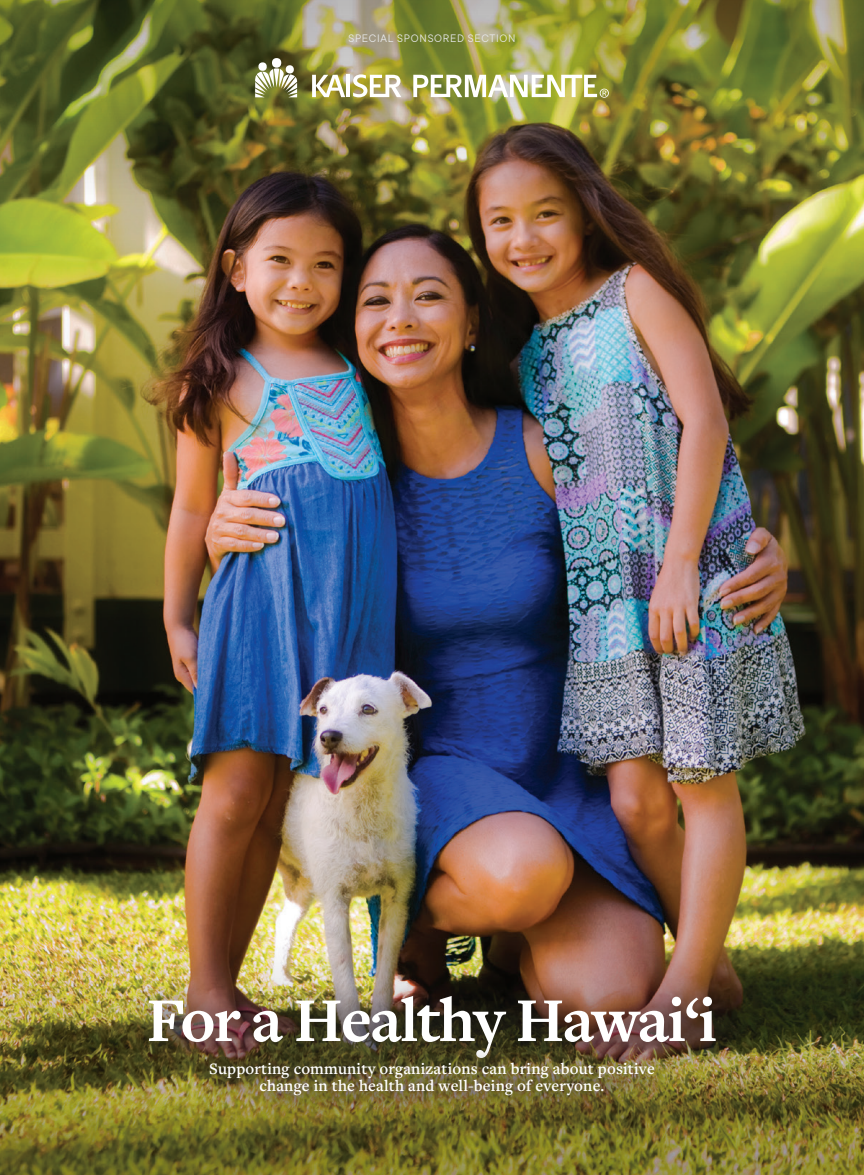
<style>
.page{position:relative;width:864px;height:1175px;background:#fff}
.page>*{position:absolute;margin:0;border:0;box-sizing:border-box;transform-origin:0 0}
.t1{font:700 64.65px "Freight Text Pro";letter-spacing:-.03em;color:#fff}
.t2{font:600 16.5px/16.5px "Freight Text Pro";letter-spacing:.01em;color:#fff;text-align:center}
.t3{font:12px "TT Commons";letter-spacing:.065em;color:#e6e7e9}
</style>
<div class="page">
<img style="left:0;top:202px;width:864px;height:742px">
<img style="left:0;top:944px;width:864px;height:230px">
<img style="left:0;top:0;width:864px;height:202px">
<svg style="left:255px;top:61px;width:42px;height:36px"></svg>
<div style="left:272px;top:58px;width:9px;height:10px;background:#fff;border-radius:50%"></div>
<hr style="left:346px;top:75px;width:4px;height:22px;background:#fff">
<svg style="left:312px;top:75px;width:33px;height:22px"></svg>
<svg style="left:353px;top:74px;width:48px;height:23px"></svg>
<svg style="left:413px;top:75px;width:196px;height:23px"></svg>
<div style="left:126px;top:973px;width:622px;height:117px;background:#231f20;opacity:.36"></div>
<div style="left:187px;top:1039px;width:500px;height:89px;background:#231f20;opacity:.56"></div>
<p class="t3" style="left:348px;top:31px;width:169px">SPECIAL SPONSORED SECTION</p>
<h1 class="t1" style="left:147px;top:977px;width:572px">For a Healthy Hawai‘i</h1>
<p class="t2" style="left:209px;top:1060px;width:447px">Supporting community organizations can bring about positive change in the health and well-being of everyone.</p>
</div>
